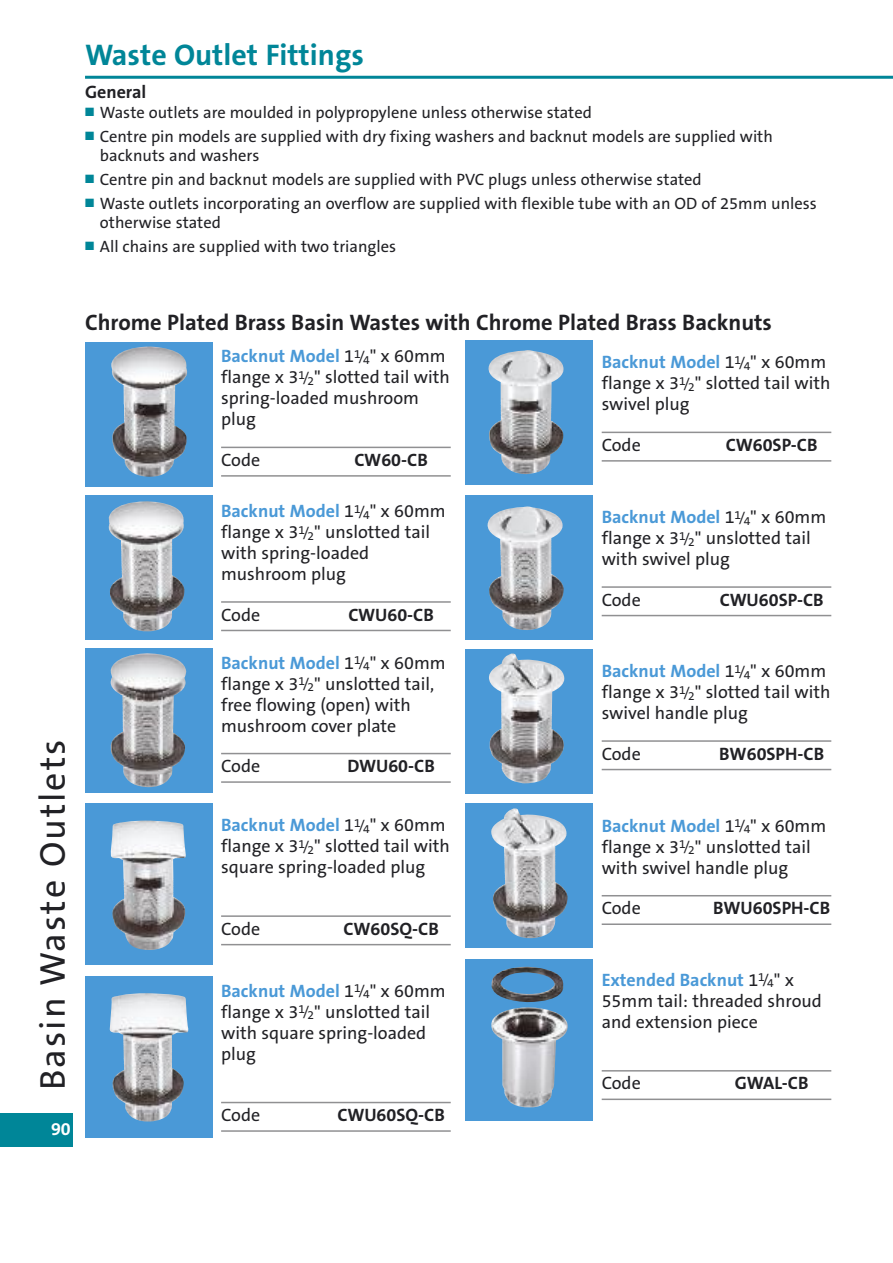
<style>
.page{position:relative;width:893px;height:1263px;background:#fff}
.page>*{position:absolute;margin:0;border:0;box-sizing:border-box;transform-origin:0 0}
.t1{font:36px "The Sans B5 Plain";letter-spacing:.055em;color:#212125}
.t2{font:700 30px "The Sans B7";color:#008698}
.t3{font:700 22.5px "The Sans B7";color:#212125}
.t4{font:18px/21px "The Sans B5 Plain";color:#212125}
.t5{font:700 18px "The Sans B7";color:#4a99d7}
.t6{font:700 18px "The Sans B7";color:#212125}
.t7{font:700 18px "The Sans B7";color:#fff}
.t8{font:16.5px/19.5px "The Sans B5 Plain";color:#212125}
.s1{color:#008698}
.s2{font-family:"The Sans B5 Plain";font-weight:400;color:#212125}
.s3{font-family:"The Sans B5 Plain";font-weight:400;font-size:13.5px;color:#212125}
.s4{font-size:13.5px}
</style>
<div class="page">
<hr style="left:85px;top:76px;width:808px;height:3px;background:#008698">
<div style="left:0;top:1113px;width:72px;height:34px;background:#008698"></div>
<hr style="left:221px;top:447px;width:230px;height:1px;background:#909092">
<hr style="left:221px;top:475px;width:230px;height:2px;background:#909092">
<div style="left:85px;top:342px;width:128px;height:144px;background:#4a99d7"></div>
<img style="left:111px;top:347px;width:76px;height:130px">
<hr style="left:221px;top:601px;width:230px;height:2px;background:#909092">
<hr style="left:221px;top:630px;width:230px;height:1px;background:#909092">
<div style="left:85px;top:495px;width:128px;height:144px;background:#4a99d7"></div>
<img style="left:109px;top:501px;width:76px;height:130px">
<hr style="left:221px;top:753px;width:230px;height:1px;background:#909092">
<hr style="left:221px;top:781px;width:230px;height:2px;background:#909092">
<div style="left:85px;top:648px;width:128px;height:144px;background:#4a99d7"></div>
<img style="left:111px;top:653px;width:75px;height:134px">
<hr style="left:221px;top:915px;width:230px;height:2px;background:#909092">
<hr style="left:221px;top:944px;width:230px;height:1px;background:#909092">
<div style="left:85px;top:804px;width:128px;height:161px;background:#4a99d7"></div>
<img style="left:111px;top:820px;width:75px;height:130px">
<hr style="left:602px;top:432px;width:229px;height:1px;background:#909092">
<hr style="left:602px;top:460px;width:229px;height:2px;background:#909092">
<div style="left:466px;top:340px;width:127px;height:145px;background:#4a99d7"></div>
<img style="left:489px;top:350px;width:75px;height:124px">
<hr style="left:602px;top:586px;width:229px;height:2px;background:#909092">
<hr style="left:602px;top:615px;width:229px;height:1px;background:#909092">
<div style="left:466px;top:495px;width:127px;height:144px;background:#4a99d7"></div>
<img style="left:487px;top:506px;width:77px;height:124px">
<hr style="left:602px;top:740px;width:229px;height:2px;background:#909092">
<hr style="left:602px;top:769px;width:229px;height:1px;background:#909092">
<div style="left:466px;top:649px;width:127px;height:144px;background:#4a99d7"></div>
<img style="left:489px;top:653px;width:75px;height:130px">
<hr style="left:602px;top:895px;width:229px;height:1px;background:#909092">
<hr style="left:602px;top:923px;width:229px;height:2px;background:#909092">
<div style="left:466px;top:803px;width:127px;height:145px;background:#4a99d7"></div>
<img style="left:491px;top:808px;width:77px;height:130px">
<hr style="left:221px;top:1102px;width:230px;height:1px;background:#909092">
<hr style="left:221px;top:1130px;width:230px;height:2px;background:#909092">
<div style="left:85px;top:976px;width:128px;height:161px;background:#4a99d7"></div>
<img style="left:110px;top:993px;width:78px;height:129px">
<hr style="left:602px;top:1070px;width:229px;height:1px;background:#909092">
<hr style="left:602px;top:1098px;width:229px;height:2px;background:#909092">
<div style="left:466px;top:959px;width:127px;height:161px;background:#4a99d7"></div>
<img style="left:491px;top:1007px;width:77px;height:100px">
<img style="left:492px;top:967px;width:71px;height:35px">
<h2 class="t2" style="left:85px;top:39px;width:280px">Waste Outlet Fittings</h2>
<p class="t6" style="left:85px;top:83px;width:63px">General</p>
<p class="t8" style="left:85px;top:103px;width:508px"><span class="s1">■</span> Waste outlets are moulded in polypropylene unless otherwise stated</p>
<p class="t8" style="left:100px;top:127px;width:674px;text-indent:-15px"><span class="s1">■</span> Centre pin models are supplied with dry fixing washers and backnut models are supplied with backnuts and washers</p>
<p class="t8" style="left:85px;top:170px;width:618px"><span class="s1">■</span> Centre pin and backnut models are supplied with PVC plugs unless otherwise stated</p>
<p class="t8" style="left:100px;top:194px;width:718px;text-indent:-15px"><span class="s1">■</span> Waste outlets incorporating an overflow are supplied with flexible tube with an OD of 25mm unless otherwise stated</p>
<p class="t8" style="left:85px;top:237px;width:313px"><span class="s1">■</span> All chains are supplied with two triangles</p>
<h1 class="t1" style="left:34px;top:1090px;width:352px;rotate:-90deg">Basin Waste Outlets</h1>
<p class="t7" style="left:51px;top:1119px;width:21px">90</p>
<p class="t3" style="left:85px;top:310px;width:688px">Chrome Plated Brass Basin Wastes with Chrome Plated Brass Backnuts</p>
<p class="t5" style="left:221px;top:347px;width:226px">Backnut Model <span class="s2">1</span><sup>1</sup><span class="s3">/</span><sub>4</sub><span class="s2">" x 60mm</span></p>
<p class="t4" style="left:221px;top:367px;width:230px">flange x 3<sup>1</sup><span class="s4">/</span><sub>2</sub>" slotted tail with spring-loaded mushroom plug</p>
<p class="t4" style="left:221px;top:450px;width:41px">Code</p>
<p class="t6" style="left:354px;top:450px;width:75px">CW60-CB</p>
<p class="t5" style="left:221px;top:501px;width:226px">Backnut Model <span class="s2">1</span><sup>1</sup><span class="s3">/</span><sub>4</sub><span class="s2">" x 60mm</span></p>
<p class="t4" style="left:221px;top:522px;width:211px">flange x 3<sup>1</sup><span class="s4">/</span><sub>2</sub>" unslotted tail with spring-loaded mushroom plug</p>
<p class="t4" style="left:221px;top:604px;width:41px">Code</p>
<p class="t6" style="left:348px;top:605px;width:87px">CWU60-CB</p>
<p class="t5" style="left:221px;top:653px;width:226px">Backnut Model <span class="s2">1</span><sup>1</sup><span class="s3">/</span><sub>4</sub><span class="s2">" x 60mm</span></p>
<p class="t4" style="left:221px;top:674px;width:215px">flange x 3<sup>1</sup><span class="s4">/</span><sub>2</sub>" unslotted tail, free flowing (open) with mushroom cover plate</p>
<p class="t4" style="left:221px;top:756px;width:41px">Code</p>
<p class="t6" style="left:347px;top:756px;width:89px">DWU60-CB</p>
<p class="t5" style="left:221px;top:816px;width:226px">Backnut Model <span class="s2">1</span><sup>1</sup><span class="s3">/</span><sub>4</sub><span class="s2">" x 60mm</span></p>
<p class="t4" style="left:221px;top:836px;width:230px">flange x 3<sup>1</sup><span class="s4">/</span><sub>2</sub>" slotted tail with square spring-loaded plug</p>
<p class="t4" style="left:221px;top:919px;width:41px">Code</p>
<p class="t6" style="left:344px;top:919px;width:97px">CW60SQ-CB</p>
<p class="t5" style="left:221px;top:981px;width:226px">Backnut Model <span class="s2">1</span><sup>1</sup><span class="s3">/</span><sub>4</sub><span class="s2">" x 60mm</span></p>
<p class="t4" style="left:221px;top:1001px;width:211px">flange x 3<sup>1</sup><span class="s4">/</span><sub>2</sub>" unslotted tail with square spring-loaded plug</p>
<p class="t4" style="left:221px;top:1105px;width:41px">Code</p>
<p class="t6" style="left:338px;top:1105px;width:109px">CWU60SQ-CB</p>
<p class="t5" style="left:602px;top:353px;width:226px">Backnut Model <span class="s2">1</span><sup>1</sup><span class="s3">/</span><sub>4</sub><span class="s2">" x 60mm</span></p>
<p class="t4" style="left:602px;top:373px;width:230px">flange x 3<sup>1</sup><span class="s4">/</span><sub>2</sub>" slotted tail with swivel plug</p>
<p class="t4" style="left:602px;top:435px;width:41px">Code</p>
<p class="t6" style="left:726px;top:435px;width:93px">CW60SP-CB</p>
<p class="t5" style="left:602px;top:508px;width:226px">Backnut Model <span class="s2">1</span><sup>1</sup><span class="s3">/</span><sub>4</sub><span class="s2">" x 60mm</span></p>
<p class="t4" style="left:602px;top:528px;width:211px">flange x 3<sup>1</sup><span class="s4">/</span><sub>2</sub>" unslotted tail with swivel plug</p>
<p class="t4" style="left:602px;top:590px;width:41px">Code</p>
<p class="t6" style="left:720px;top:590px;width:105px">CWU60SP-CB</p>
<p class="t5" style="left:602px;top:661px;width:226px">Backnut Model <span class="s2">1</span><sup>1</sup><span class="s3">/</span><sub>4</sub><span class="s2">" x 60mm</span></p>
<p class="t4" style="left:602px;top:682px;width:230px">flange x 3<sup>1</sup><span class="s4">/</span><sub>2</sub>" slotted tail with swivel handle plug</p>
<p class="t4" style="left:602px;top:744px;width:41px">Code</p>
<p class="t6" style="left:719px;top:744px;width:107px">BW60SPH-CB</p>
<p class="t5" style="left:602px;top:816px;width:226px">Backnut Model <span class="s2">1</span><sup>1</sup><span class="s3">/</span><sub>4</sub><span class="s2">" x 60mm</span></p>
<p class="t4" style="left:602px;top:837px;width:211px">flange x 3<sup>1</sup><span class="s4">/</span><sub>2</sub>" unslotted tail with swivel handle plug</p>
<p class="t4" style="left:602px;top:898px;width:41px">Code</p>
<p class="t6" style="left:713px;top:899px;width:119px">BWU60SPH-CB</p>
<p class="t5" style="left:602px;top:970px;width:194px">Extended Backnut <span class="s2">1</span><sup>1</sup><span class="s3">/</span><sub>4</sub><span class="s2">" x</span></p>
<p class="t4" style="left:602px;top:991px;width:222px">55mm tail: threaded shroud and extension piece</p>
<p class="t4" style="left:602px;top:1073px;width:41px">Code</p>
<p class="t6" style="left:735px;top:1074px;width:75px">GWAL-CB</p>
</div>
